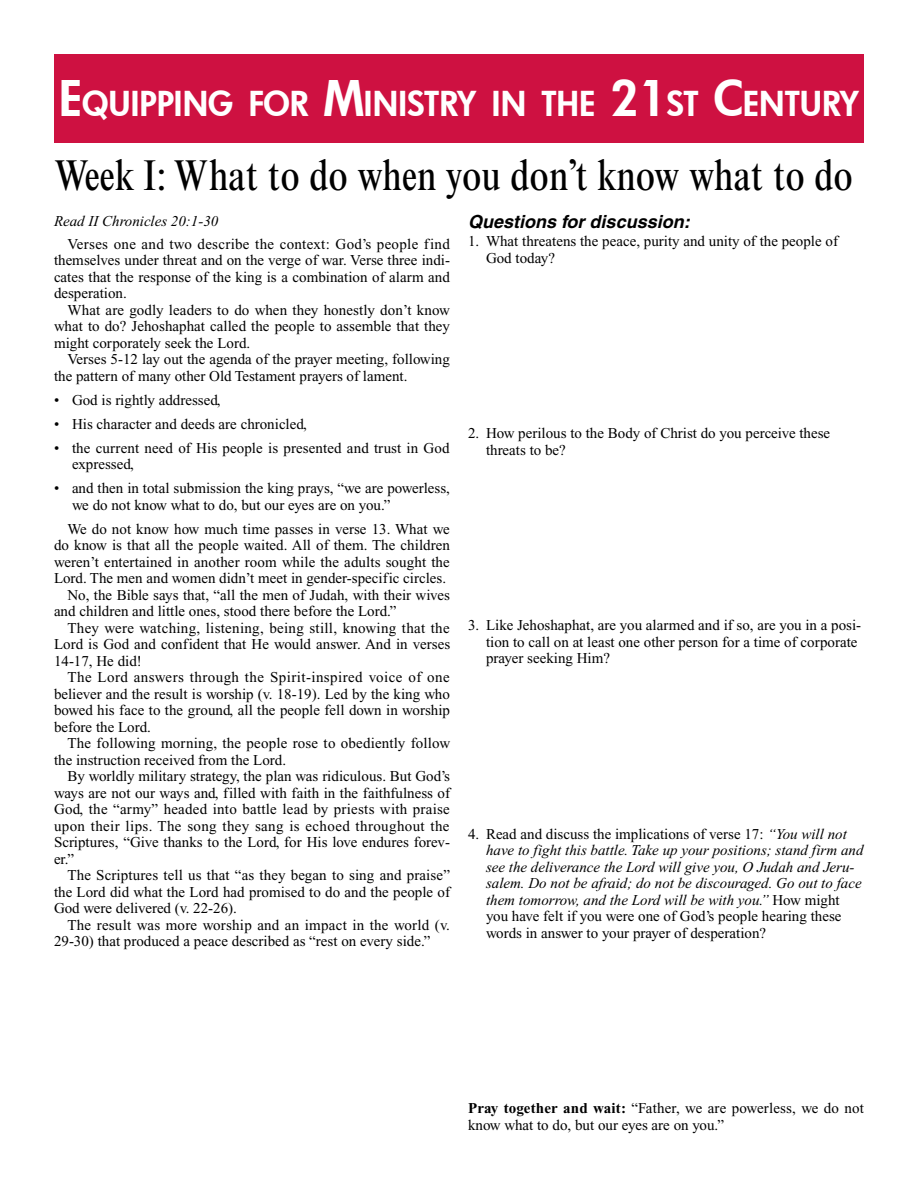
<style>
.page{position:relative;width:918px;height:1188px;background:#fff}
.page>*{position:absolute;margin:0;border:0;box-sizing:border-box;transform-origin:0 0}
.t1{font:condensed 43.5px "Times New Roman";color:#000}
.t2{font:800 33.6px "Futura";color:#fff}
.t3{font:italic 700 18px "Helvetica";color:#000}
.t4{font:15px/16.5px "Times New Roman";color:#000}
.t5{font:italic 15px/16.5px "Times New Roman";color:#000}
.t6{font:15px "Times New Roman";letter-spacing:.02em;color:#000}
.t7{font:15px "Times New Roman";letter-spacing:.025em;color:#000}
.t8{font:15px "Times New Roman";letter-spacing:.03em;color:#000}
.s1{font-size:48px}
.s2{font-style:normal}
.s3{font-weight:700}
</style>
<div class="page">
<div style="left:54px;top:54px;width:810px;height:88px;background:#ce1141"></div>
<h2 class="t2" style="left:59px;top:81px;width:802px"><span class="s1">E</span>QUIPPING FOR <span class="s1">M</span>INISTRY IN THE <span class="s1">21</span>ST <span class="s1">C</span>ENTURY</h2>
<h1 class="t1" style="left:54px;top:150px;width:801px">Week I: What to do when you don’t know what to do</h1>
<p class="t5" style="left:54px;top:213px;width:166px">Read II Chronicles 20:1-30</p>
<p class="t4" style="left:54px;top:236px;width:398px;text-align:justify;text-indent:14px">Verses one and two describe the context: God’s people find themselves under threat and on the verge of war. Verse three indi&shy;cates that the response of the king is a combination of alarm and desperation.</p>
<p class="t4" style="left:54px;top:302px;width:397px;text-align:justify;text-indent:14px">What are godly leaders to do when they honestly don’t know what to do? Jehoshaphat called the people to assemble that they might corporately seek the Lord.</p>
<p class="t4" style="left:54px;top:351px;width:397px;text-indent:14px">Verses 5-12 lay out the agenda of the prayer meeting, following the pattern of many other Old Testament prayers of lament.</p>
<p class="t4" style="left:54px;top:392px;width:168px">• God is rightly addressed,</p>
<p class="t4" style="left:54px;top:416px;width:254px">• His character and deeds are chronicled,</p>
<p class="t4" style="left:72px;top:440px;width:379px;text-indent:-18px">• the current need of His people is presented and trust in God expressed,</p>
<p class="t4" style="left:72px;top:480px;width:380px;text-indent:-18px">• and then in total submission the king prays, “we are powerless, we do not know what to do, but our eyes are on you.”</p>
<p class="t4" style="left:68px;top:521px;width:384px">We do not know how much time passes in verse 13. What we</p>
<p class="t4" style="left:54px;top:537px;width:398px">do know is that all the people waited. All of them. The children</p>
<p class="t4" style="left:54px;top:554px;width:397px">weren’t entertained in another room while the adults sought the</p>
<p class="t4" style="left:54px;top:570px;width:394px">Lord. The men and women didn’t meet in gender-specific circles.</p>
<p class="t4" style="left:68px;top:587px;width:384px">No, the Bible says that, “all the men of Judah, with their wives</p>
<p class="t4" style="left:54px;top:603px;width:344px">and children and little ones, stood there before the Lord.”</p>
<p class="t6" style="left:68px;top:620px;width:384px">They were watching, listening, being still, knowing that the</p>
<p class="t4" style="left:54px;top:636px;width:398px">Lord is God and confident that He would answer. And in verses</p>
<p class="t4" style="left:54px;top:653px;width:89px">14-17, He did!</p>
<p class="t8" style="left:68px;top:669px;width:384px">The Lord answers through the Spirit-inspired voice of one</p>
<p class="t4" style="left:54px;top:686px;width:397px">believer and the result is worship (v. 18-19). Led by the king who</p>
<p class="t4" style="left:54px;top:702px;width:398px">bowed his face to the ground, all the people fell down in worship</p>
<p class="t4" style="left:54px;top:719px;width:99px">before the Lord.</p>
<p class="t4" style="left:68px;top:735px;width:384px">The following morning, the people rose to obediently follow</p>
<p class="t4" style="left:54px;top:752px;width:234px">the instruction received from the Lord.</p>
<p class="t4" style="left:68px;top:768px;width:384px">By worldly military strategy, the plan was ridiculous. But God’s</p>
<p class="t4" style="left:54px;top:785px;width:398px">ways are not our ways and, filled with faith in the faithfulness of</p>
<p class="t4" style="left:54px;top:801px;width:397px">God, the “army” headed into battle lead by priests with praise</p>
<p class="t7" style="left:54px;top:818px;width:397px">upon their lips. The song they sang is echoed throughout the</p>
<p class="t4" style="left:54px;top:834px;width:398px">Scriptures, “Give thanks to the Lord, for His love endures forev-</p>
<p class="t4" style="left:54px;top:851px;width:22px">er.”</p>
<p class="t4" style="left:68px;top:867px;width:384px">The Scriptures tell us that “as they began to sing and praise”</p>
<p class="t4" style="left:54px;top:884px;width:397px">the Lord did what the Lord had promised to do and the people of</p>
<p class="t4" style="left:54px;top:900px;width:185px">God were delivered (v. 22-26).</p>
<p class="t4" style="left:68px;top:917px;width:384px">The result was more worship and an impact in the world (v.</p>
<p class="t4" style="left:54px;top:933px;width:378px">29-30) that produced a peace described as “rest on every side.”</p>
<p class="t3" style="left:468px;top:211px;width:223px">Questions for discussion:</p>
<p class="t4" style="left:486px;top:233px;width:354px;text-indent:-18px">1. What threatens the peace, purity and unity of the people of<br>God today?</p>
<p class="t4" style="left:486px;top:425px;width:346px;text-indent:-18px">2. How perilous to the Body of Christ do you perceive these threats to be?</p>
<p class="t4" style="left:486px;top:617px;width:377px;text-indent:-18px">3. Like Jehoshaphat, are you alarmed and if so, are you in a posi&shy;tion to call on at least one other person for a time of corporate prayer seeking Him?</p>
<p class="t5" style="left:486px;top:826px;width:379px;text-indent:-18px"><span class="s2">4. Read and discuss the implications of verse 17:</span> “You will not have to fight this battle. Take up your positions; stand firm and see the deliverance the Lord will give you, O Judah and Jeru&shy;salem. Do not be afraid; do not be discouraged. Go out to face them tomorrow, and the Lord will be with you.” <span class="s2">How might you have felt if you were one of God’s people hearing these words in answer to your prayer of desperation?</span></p>
<p class="t4" style="left:468px;top:1100px;width:397px"><span class="s3">Pray together and wait:</span> “Father, we are powerless, we do not know what to do, but our eyes are on you.”</p>
</div>
